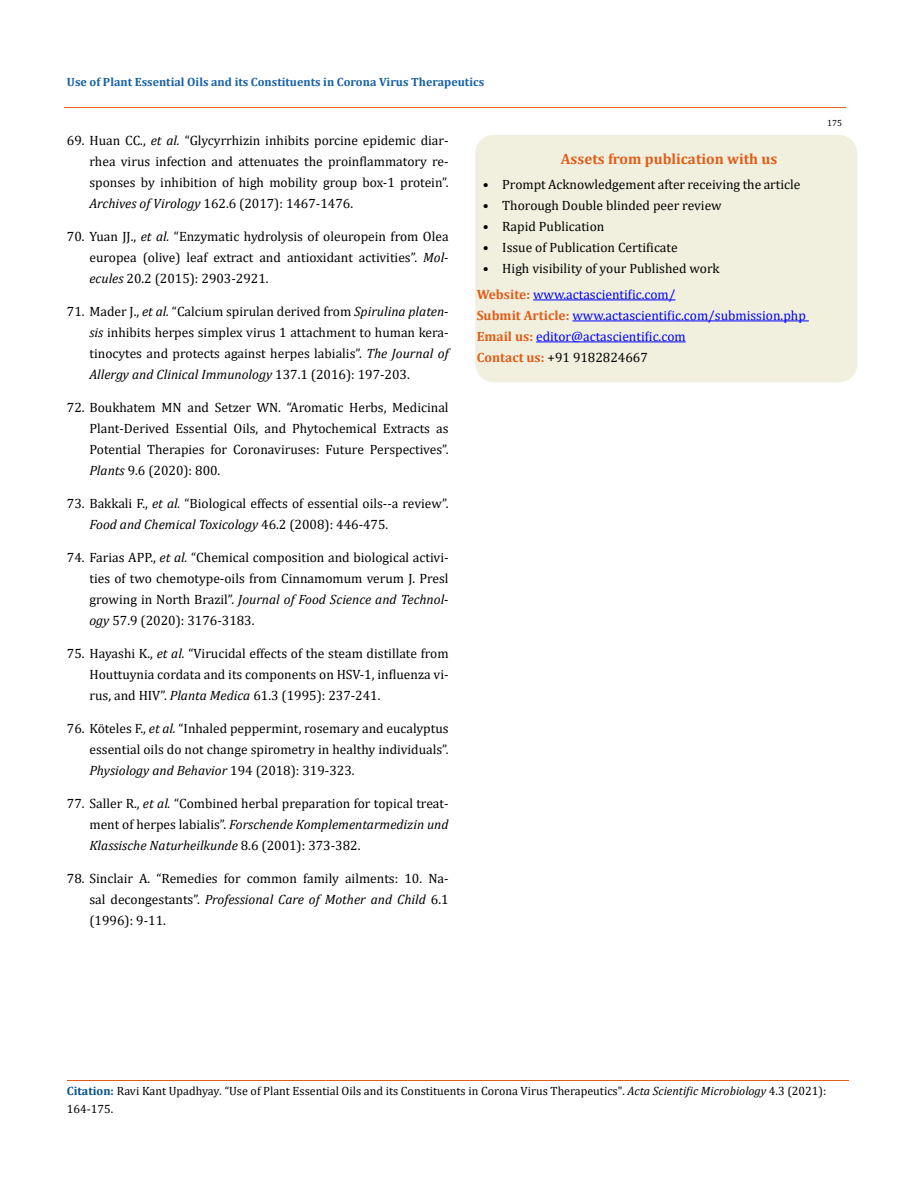
<style>
.page{position:relative;width:917px;height:1188px;background:#fff}
.page>*{position:absolute;margin:0;border:0;box-sizing:border-box;transform-origin:0 0}
.t1{font:700 15px "Cambria";color:#e05d1a}
.t2{font:13.5px/21px "Cambria";color:#000;text-align:justify}
.t3{font:13.5px/21px "Cambria";color:#00f}
.t4{font:12px/18px "Cambria";color:#000}
.t5{font:700 12px "Cambria";color:#1560a6}
.t6{font:9px "Cambria";color:#000}
.s1{font-style:italic}
.s2{font-weight:700;color:#e05d1a}
.s3{color:#000}
.s4{font-weight:700;color:#035089}
</style>
<div class="page">
<hr style="left:64px;top:108px;width:781px;height:1px;background:#e05d1a">
<hr style="left:67px;top:1080px;width:781px;height:1px;background:#e05d1a">
<div style="left:476px;top:136px;width:380px;height:246px;background:#f1f0de;border-radius:18px"></div>
<div style="left:475px;top:135px;width:382px;height:247px;border:2px solid #f1f0de;border-radius:18px"></div>
<hr style="left:533px;top:300px;width:142px;height:1px;background:#00f">
<hr style="left:572px;top:321px;width:236px;height:1px;background:#00f">
<hr style="left:536px;top:342px;width:149px;height:1px;background:#00f">
<p class="t5" style="left:67px;top:73px;width:419px">Use of Plant Essential Oils and its Constituents in Corona Virus Therapeutics</p>
<p class="t2" style="left:89px;top:130px;width:360px;text-indent:-23px">69. Huan CC., <span class="s1">et al.</span> “Glycyrrhizin inhibits porcine epidemic diar&shy;rhea virus infection and attenuates the proinflammatory re&shy;sponses by inhibition of high mobility group box-1 protein”.<br><span class="s1">Archives of Virology</span> 162.6 (2017): 1467-1476.</p>
<p class="t2" style="left:89px;top:226px;width:360px;text-indent:-23px">70. Yuan JJ., <span class="s1">et al.</span> “Enzymatic hydrolysis of oleuropein from Olea europea (olive) leaf extract and antioxidant activities”. <span class="s1">Mol&shy;ecules</span> 20.2 (2015): 2903-2921.</p>
<p class="t2" style="left:89px;top:301px;width:360px;text-indent:-23px">71. Mader J., <span class="s1">et al.</span> “Calcium spirulan derived from <span class="s1">Spirulina platen&shy;sis</span> inhibits herpes simplex virus 1 attachment to human kera&shy;tinocytes and protects against herpes labialis”. <span class="s1">The Journal of Allergy and Clinical Immunology</span> 137.1 (2016): 197-203.</p>
<p class="t2" style="left:89px;top:397px;width:360px;text-indent:-23px">72. Boukhatem MN and Setzer WN. “Aromatic Herbs, Medicinal Plant-Derived Essential Oils, and Phytochemical Extracts as Potential Therapies for Coronaviruses: Future Perspectives”.<br><span class="s1">Plants</span> 9.6 (2020): 800.</p>
<p class="t2" style="left:89px;top:493px;width:360px;text-indent:-23px">73. Bakkali F., <span class="s1">et al.</span> “Biological effects of essential oils--a review”.<br><span class="s1">Food and Chemical Toxicology</span> 46.2 (2008): 446-475.</p>
<p class="t2" style="left:89px;top:547px;width:360px;text-indent:-23px">74. Farias APP., <span class="s1">et al.</span> “Chemical composition and biological activi&shy;ties of two chemotype-oils from Cinnamomum verum J. Presl growing in North Brazil”. <span class="s1">Journal of Food Science and Technol&shy;ogy</span> 57.9 (2020): 3176-3183.</p>
<p class="t2" style="left:89px;top:643px;width:360px;text-indent:-23px">75. Hayashi K., <span class="s1">et al.</span> “Virucidal effects of the steam distillate from Houttuynia cordata and its components on HSV-1, influenza vi&shy;rus, and HIV”. <span class="s1">Planta Medica</span> 61.3 (1995): 237-241.</p>
<p class="t2" style="left:89px;top:718px;width:360px;text-indent:-23px">76. Köteles F., <span class="s1">et al.</span> “Inhaled peppermint, rosemary and eucalyptus essential oils do not change spirometry in healthy individuals”.<br><span class="s1">Physiology and Behavior</span> 194 (2018): 319-323.</p>
<p class="t2" style="left:89px;top:793px;width:360px;text-indent:-23px">77. Saller R., <span class="s1">et al.</span> “Combined herbal preparation for topical treat&shy;ment of herpes labialis”. <span class="s1">Forschende Komplementarmedizin und Klassische Naturheilkunde</span> 8.6 (2001): 373-382.</p>
<p class="t2" style="left:89px;top:868px;width:360px;text-indent:-23px">78. Sinclair A. “Remedies for common family ailments: 10. Na&shy;sal decongestants”. <span class="s1">Professional Care of Mother and Child</span> 6.1 (1996): 9-11.</p>
<p class="t1" style="left:561px;top:148px;width:218px">Assets from publication with us</p>
<p class="t2" style="left:483px;top:174px;width:319px">• Prompt Acknowledgement after receiving the article</p>
<p class="t2" style="left:483px;top:195px;width:240px">• Thorough Double blinded peer review</p>
<p class="t2" style="left:483px;top:216px;width:123px">• Rapid Publication</p>
<p class="t2" style="left:483px;top:237px;width:196px">• Issue of Publication Certificate</p>
<p class="t2" style="left:483px;top:258px;width:238px">• High visibility of your Published work</p>
<p class="t3" style="left:476px;top:284px;width:330px"><span class="s2">Website:</span> www.actascientific.com/<br><span class="s2">Submit Article:</span> www.actascientific.com/submission.php <span class="s2">Email us:</span> editor@actascientific.com<br><span class="s2">Contact us:</span> <span class="s3">+91 9182824667</span></p>
<p class="t6" style="left:827px;top:118px;width:16px">175</p>
<p class="t4" style="left:67px;top:1082px;width:760px"><span class="s4">Citation:</span> Ravi Kant Upadhyay<span class="s1">.</span> “Use of Plant Essential Oils and its Constituents in Corona Virus Therapeutics". <span class="s1">Acta Scientific Microbiology</span> 4.3 (2021):<br>164-175.</p>
</div>
